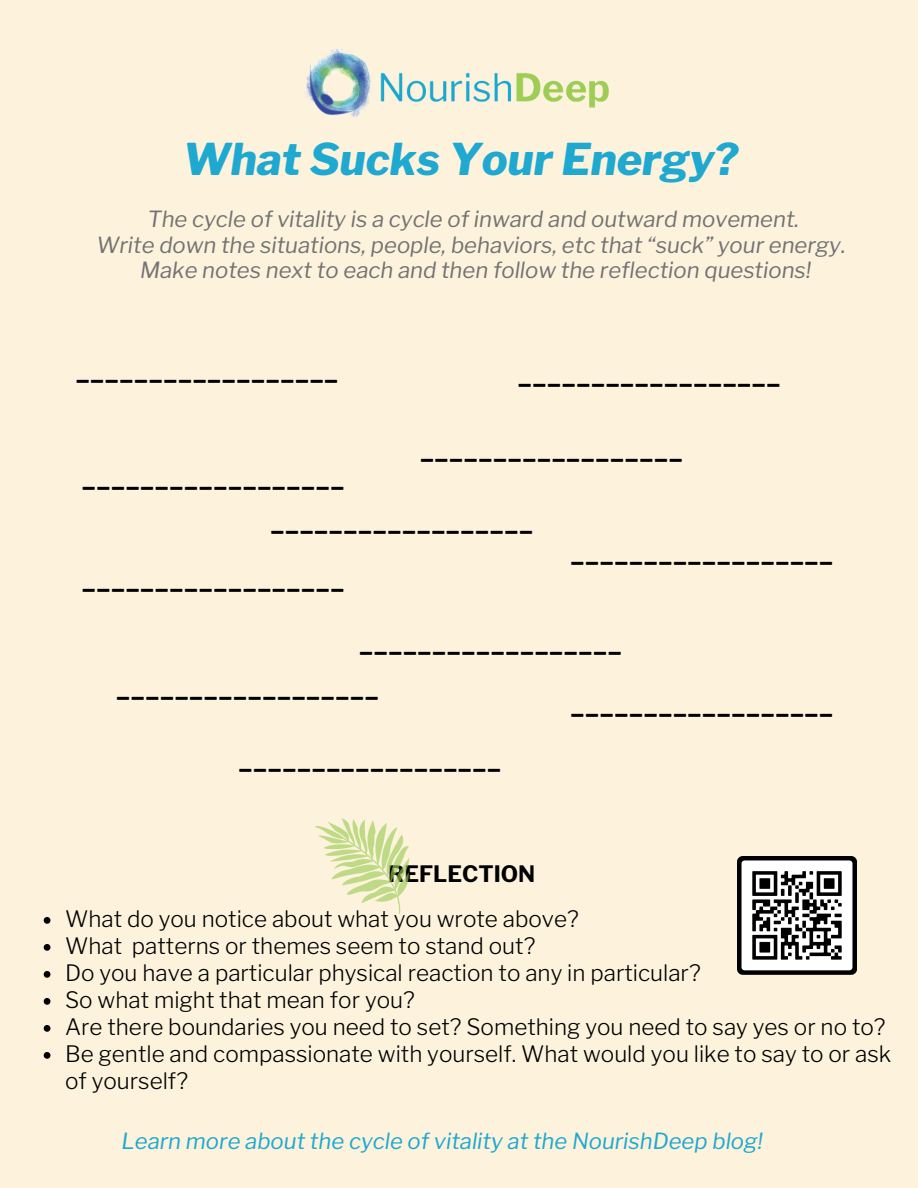
<style>
.page{position:relative;width:918px;height:1188px;background:#fdf3dd}
.page>*{position:absolute;margin:0;border:0;box-sizing:border-box;transform-origin:0 0}
.t1{font:italic 800 43.5px "Libre Franklin";color:#1fa8d0}
.t2{font:700 26.85px "Libre Franklin";color:#000}
.t3{font:300 22.5px/27px "Libre Franklin";color:#000}
.t4{font:700 22.5px "Libre Franklin";color:#000}
.t5{font:italic 22.05px "Libre Franklin";color:#737373}
.t6{font:italic 22.05px "Libre Franklin";color:#1fa8d0}
</style>
<div class="page">
<img style="left:306px;top:48px;width:303px;height:70px">
<svg style="left:44px;top:917px;width:6px;height:7px"></svg>
<svg style="left:44px;top:944px;width:6px;height:7px"></svg>
<svg style="left:44px;top:971px;width:6px;height:7px"></svg>
<svg style="left:44px;top:998px;width:6px;height:7px"></svg>
<svg style="left:44px;top:1025px;width:6px;height:7px"></svg>
<svg style="left:44px;top:1052px;width:6px;height:7px"></svg>
<img style="left:738px;top:856px;width:118px;height:119px">
<svg style="left:315px;top:818px;width:95px;height:96px"></svg>
<p class="t1" style="left:183px;top:133px;width:557px">What Sucks Your Energy?</p>
<p class="t5" style="left:147px;top:205px;width:653px">The cycle of vitality is a cycle of inward and outward movement.</p>
<p class="t5" style="left:96px;top:231px;width:751px">Write down the situations, people, behaviors, etc that “suck” your energy.</p>
<p class="t5" style="left:140px;top:257px;width:673px">Make notes next to each and then follow the reflection questions!</p>
<p class="t2" style="left:75px;top:353px;width:265px">__________________</p>
<p class="t2" style="left:81px;top:460px;width:265px">__________________</p>
<p class="t2" style="left:518px;top:357px;width:265px">__________________</p>
<p class="t2" style="left:420px;top:432px;width:265px">__________________</p>
<p class="t2" style="left:270px;top:504px;width:265px">__________________</p>
<p class="t2" style="left:81px;top:562px;width:265px">__________________</p>
<p class="t2" style="left:570px;top:535px;width:265px">__________________</p>
<p class="t2" style="left:359px;top:625px;width:265px">__________________</p>
<p class="t2" style="left:116px;top:670px;width:265px">__________________</p>
<p class="t2" style="left:238px;top:742px;width:265px">__________________</p>
<p class="t4" style="left:388px;top:860px;width:149px">REFLECTION</p>
<p class="t2" style="left:570px;top:687px;width:265px">__________________</p>
<p class="t3" style="left:65px;top:906px;width:515px">What do you notice about what you wrote above?</p>
<p class="t3" style="left:65px;top:933px;width:472px">What patterns or themes seem to stand out?</p>
<p class="t3" style="left:65px;top:960px;width:637px">Do you have a particular physical reaction to any in particular?</p>
<p class="t3" style="left:65px;top:987px;width:351px">So what might that mean for you?</p>
<p class="t3" style="left:65px;top:1014px;width:822px">Are there boundaries you need to set? Something you need to say yes or no to?</p>
<p class="t3" style="left:65px;top:1041px;width:828px">Be gentle and compassionate with yourself. What would you like to say to or ask of yourself?</p>
<p class="t6" style="left:122px;top:1128px;width:643px">Learn more about the cycle of vitality at the NourishDeep blog!</p>
</div>
